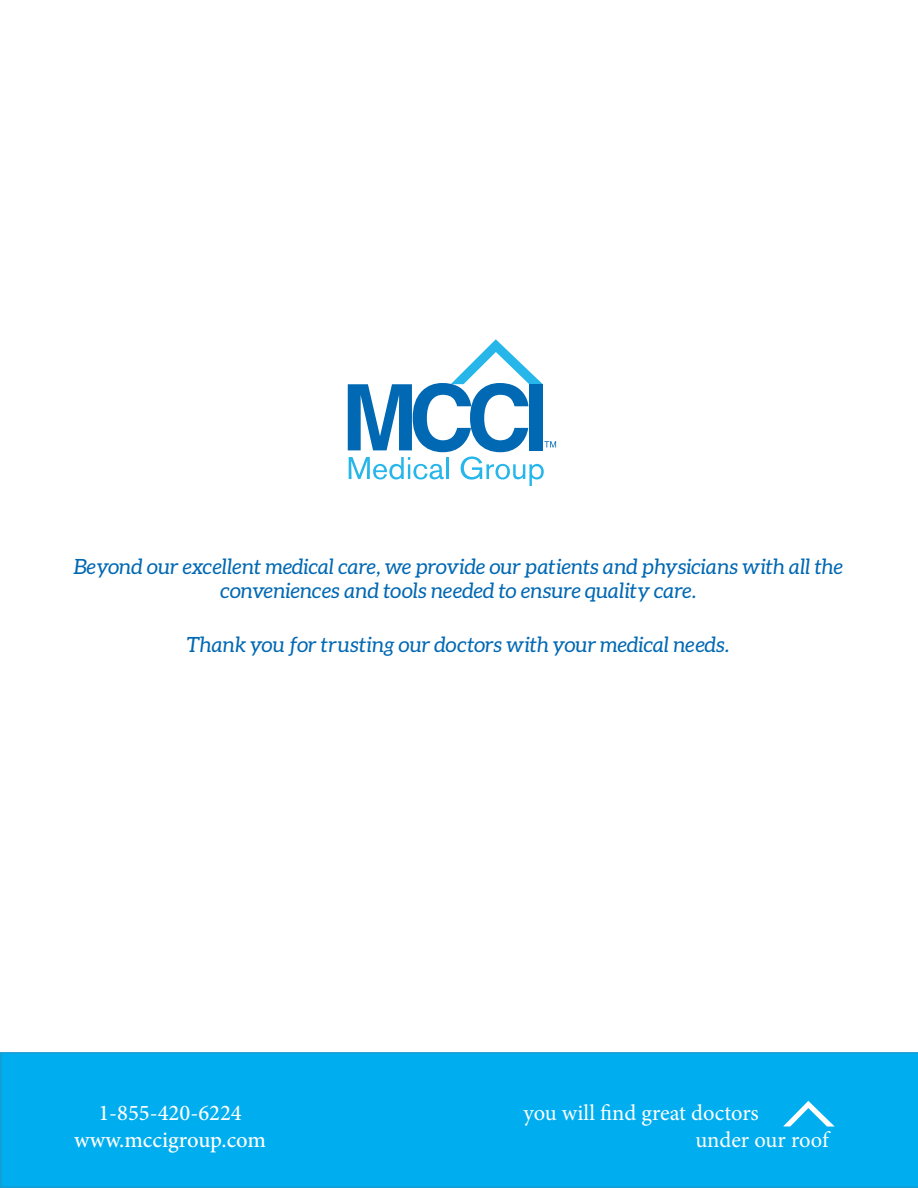
<style>
.page{position:relative;width:918px;height:1188px;background:#fff}
.page>*{position:absolute;margin:0;border:0;box-sizing:border-box;transform-origin:0 0}
.t1{font:22.5px "Minion Pro";color:#fff}
.t2{font:500 22.5px "Minion Pro";color:#fff}
.t3{font:italic 21px/24px "Aleo";color:#0168b3;text-align:center}
</style>
<div class="page">
<div style="left:0;top:1052px;width:918px;height:136px;background:#00aeef"></div>
<svg style="left:783px;top:1101px;width:52px;height:26px"></svg>
<svg style="left:348px;top:339px;width:208px;height:147px"></svg>
<p class="t3" style="left:74px;top:554px;width:771px">Beyond our excellent medical care, we provide our patients and physicians with all the conveniences and tools needed to ensure quality care.</p>
<p class="t3" style="left:187px;top:632px;width:544px">Thank you for trusting our doctors with your medical needs.</p>
<p class="t2" style="left:98px;top:1097px;width:145px">1-855-420-6224</p>
<p class="t2" style="left:74px;top:1124px;width:193px">www.mccigroup.com</p>
<p class="t1" style="left:524px;top:1097px;width:237px">you will find great doctors</p>
<p class="t1" style="left:695px;top:1124px;width:135px">under our roof</p>
</div>
